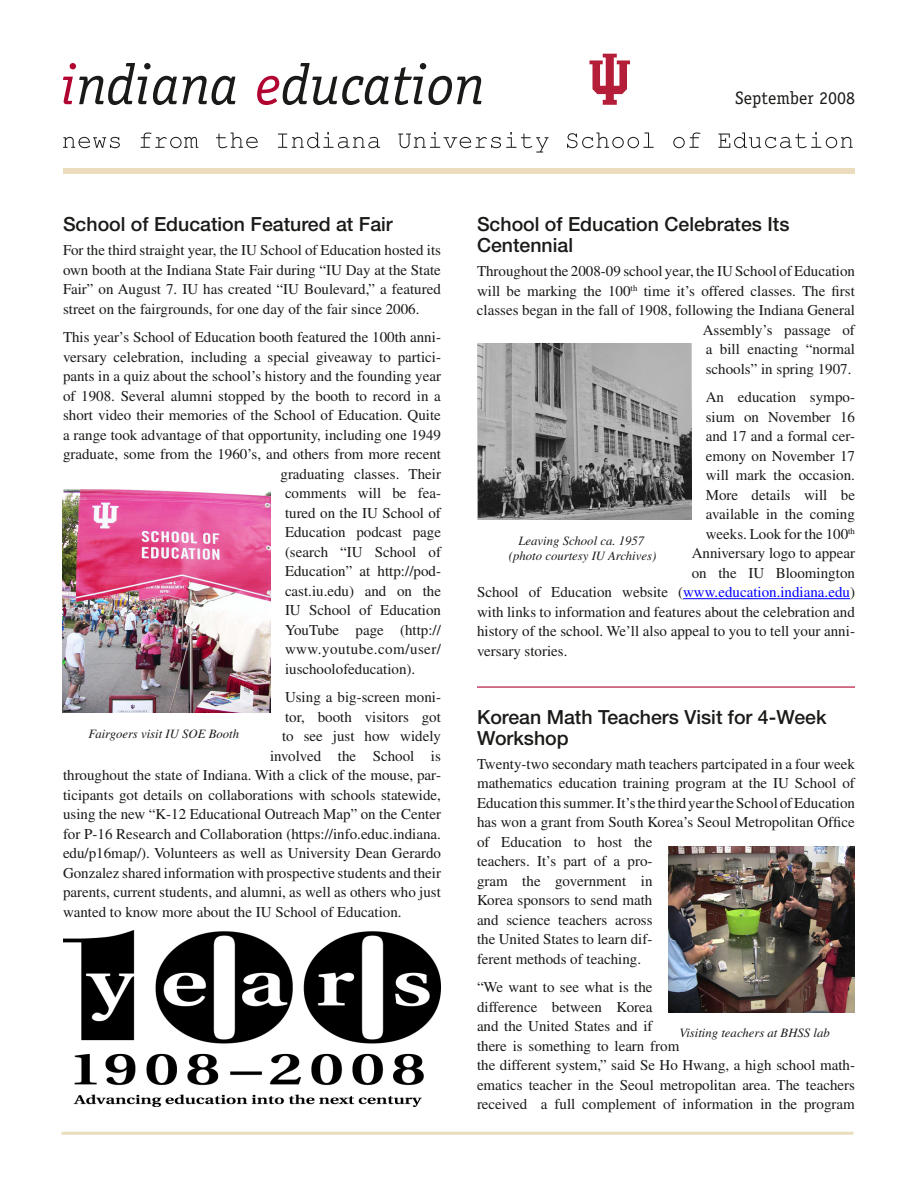
<style>
.page{position:relative;width:918px;height:1188px;background:#fff}
.page>*{position:absolute;margin:0;border:0;box-sizing:border-box;transform-origin:0 0}
.first_header{font:500 19.5px/21px "Helvetica Neue";color:#1a1a18}
.first_header-2{font:18px "Officina Serif";color:#1a1a18}
.body_text{font:15px/19.5px "Times";color:#1a1a18}
.body_text-2{font:15px "Times";letter-spacing:.03em;color:#1a1a18}
.mission_statement{font:italic 12.75px "Times";color:#1a1a18}
.s1{color:#00f}
</style>
<div class="page">
<div style="left:63px;top:168px;width:792px;height:6px;background:#eadcbc"></div>
<svg style="left:589px;top:54px;width:41px;height:51px"></svg>
<svg style="left:63px;top:63px;width:172px;height:42px"></svg>
<svg style="left:257px;top:63px;width:225px;height:42px"></svg>
<svg style="left:63px;top:132px;width:790px;height:21px"></svg>
<hr style="left:62px;top:1132px;width:792px;height:3px;background:#eadcbc">
<hr style="left:477px;top:686px;width:378px;height:2px;background:#b10431">
<img style="left:669px;top:846px;width:186px;height:166px">
<hr style="left:683px;top:598px;width:167px;height:1px;background:#00f">
<img style="left:477px;top:343px;width:214px;height:176px">
<img style="left:63px;top:489px;width:208px;height:224px">
<img style="left:63px;top:931px;width:378px;height:175px">
<p class="first_header-2" style="left:735px;top:87px;width:121px">September 2008</p>
<p class="first_header" style="left:63px;top:214px;width:331px">School of Education Featured at Fair</p>
<p class="body_text" style="left:63px;top:240px;width:380px;text-align:justify">For the third straight year, the IU School of Education hosted its own booth at the Indiana State Fair during “IU Day at the State Fair” on August 7. IU has created “IU Boulevard,” a featured street on the fairgrounds, for one day of the fair since 2006.</p>
<p class="body_text" style="left:63px;top:327px;width:379px">This year’s School of Education booth featured the 100th anni-</p>
<p class="body_text" style="left:63px;top:347px;width:379px">versary celebration, including a special giveaway to partici-</p>
<p class="body_text" style="left:63px;top:366px;width:380px">pants in a quiz about the school’s history and the founding year</p>
<p class="body_text" style="left:63px;top:386px;width:379px">of 1908. Several alumni stopped by the booth to record in a</p>
<p class="body_text" style="left:63px;top:405px;width:379px">short video their memories of the School of Education. Quite</p>
<p class="body_text" style="left:63px;top:425px;width:379px">a range took advantage of that opportunity, including one 1949</p>
<p class="body_text" style="left:63px;top:444px;width:380px">graduate, some from the 1960’s, and others from more recent</p>
<p class="body_text" style="left:280px;top:464px;width:162px">graduating classes. Their</p>
<p class="body_text" style="left:285px;top:483px;width:157px">comments will be fea-</p>
<p class="body_text" style="left:285px;top:503px;width:157px">tured on the IU School of</p>
<p class="body_text" style="left:285px;top:522px;width:157px">Education podcast page</p>
<p class="body_text" style="left:285px;top:542px;width:158px">(search “IU School of</p>
<p class="body_text" style="left:285px;top:561px;width:157px">Education” at http://pod-</p>
<p class="body_text" style="left:285px;top:581px;width:157px">cast.iu.edu) and on the</p>
<p class="body_text" style="left:285px;top:600px;width:158px">IU School of Education</p>
<p class="body_text" style="left:285px;top:620px;width:158px">YouTube page (http://</p>
<p class="body_text-2" style="left:285px;top:641px;width:158px">www.youtube.com/user/</p>
<p class="body_text" style="left:285px;top:659px;width:132px">iuschoolofeducation).</p>
<p class="body_text" style="left:285px;top:687px;width:157px">Using a big-screen moni-</p>
<p class="body_text" style="left:285px;top:707px;width:157px">tor, booth visitors got</p>
<p class="body_text" style="left:282px;top:726px;width:161px">to see just how widely</p>
<p class="body_text" style="left:270px;top:746px;width:172px">involved the School is</p>
<p class="body_text" style="left:63px;top:765px;width:379px">throughout the state of Indiana. With a click of the mouse, par-</p>
<p class="body_text" style="left:63px;top:785px;width:379px">ticipants got details on collaborations with schools statewide,</p>
<p class="body_text" style="left:63px;top:804px;width:380px">using the new “K-12 Educational Outreach Map” on the Center</p>
<p class="body_text" style="left:63px;top:824px;width:379px">for P-16 Research and Collaboration (https://info.educ.indiana.</p>
<p class="body_text" style="left:63px;top:843px;width:380px">edu/p16map/). Volunteers as well as University Dean Gerardo</p>
<p class="body_text" style="left:63px;top:863px;width:380px">Gonzalez shared information with prospective students and their</p>
<p class="body_text" style="left:63px;top:882px;width:379px">parents, current students, and alumni, as well as others who just</p>
<p class="body_text" style="left:63px;top:902px;width:340px">wanted to know more about the IU School of Education.</p>
<p class="mission_statement" style="left:88px;top:727px;width:152px">Fairgoers visit IU SOE Booth</p>
<p class="first_header" style="left:477px;top:214px;width:314px">School of Education Celebrates Its<br>Centennial</p>
<p class="body_text" style="left:477px;top:261px;width:380px;text-align:right">Throughout the 2008-09 school year, the IU School of Education will be marking the 100<sup>th</sup> time it’s offered classes. The first classes began in the fall of 1908, following the Indiana General Assembly’s passage of<br>a bill enacting “normal<br>schools” in spring 1907.</p>
<p class="body_text" style="left:706px;top:387px;width:151px">An education sympo-</p>
<p class="body_text" style="left:706px;top:407px;width:151px">sium on November 16</p>
<p class="body_text" style="left:706px;top:426px;width:151px">and 17 and a formal cer-</p>
<p class="body_text" style="left:706px;top:446px;width:151px">emony on November 17</p>
<p class="body_text" style="left:706px;top:465px;width:151px">will mark the occasion.</p>
<p class="body_text" style="left:706px;top:485px;width:151px">More details will be</p>
<p class="body_text" style="left:706px;top:504px;width:151px">available in the coming</p>
<p class="body_text" style="left:706px;top:524px;width:151px">weeks. Look for the 100<sup>th</sup></p>
<p class="body_text" style="left:692px;top:543px;width:165px">Anniversary logo to appear</p>
<p class="body_text" style="left:692px;top:563px;width:165px">on the IU Bloomington</p>
<p class="body_text" style="left:477px;top:582px;width:379px">School of Education website (<span class="s1">www.education.indiana.edu</span>)</p>
<p class="body_text" style="left:477px;top:602px;width:379px">with links to information and features about the celebration and</p>
<p class="body_text" style="left:477px;top:621px;width:379px">history of the school. We’ll also appeal to you to tell your anni-</p>
<p class="body_text" style="left:477px;top:641px;width:92px">versary stories.</p>
<p class="mission_statement" style="left:518px;top:534px;width:127px">Leaving School ca. 1957</p>
<p class="mission_statement" style="left:509px;top:549px;width:149px">(photo courtesy IU Archives)</p>
<p class="first_header" style="left:477px;top:706px;width:351px">Korean Math Teachers Visit for 4-Week<br>Workshop</p>
<p class="body_text" style="left:477px;top:754px;width:380px">Twenty-two secondary math teachers partcipated in a four week mathematics education training program at the IU School of Education this summer. It’s the third year the School of Education has won a grant from South Korea’s Seoul Metropolitan Office of Education to host the<br>teachers. It’s part of a pro-<br>gram the government in<br>Korea sponsors to send math<br>and science teachers across<br>the United States to learn dif-<br>ferent methods of teaching.</p>
<p class="body_text" style="left:477px;top:977px;width:380px">“We want to see what is the<br>difference between Korea<br>and the United States and if<br>there is something to learn from<br>the different system,” said Se Ho Hwang, a high school math&shy;ematics teacher in the Seoul metropolitan area. The teachers received a full complement of information in the program</p>
<p class="mission_statement" style="left:679px;top:1026px;width:152px">Visiting teachers at BHSS lab</p>
</div>
